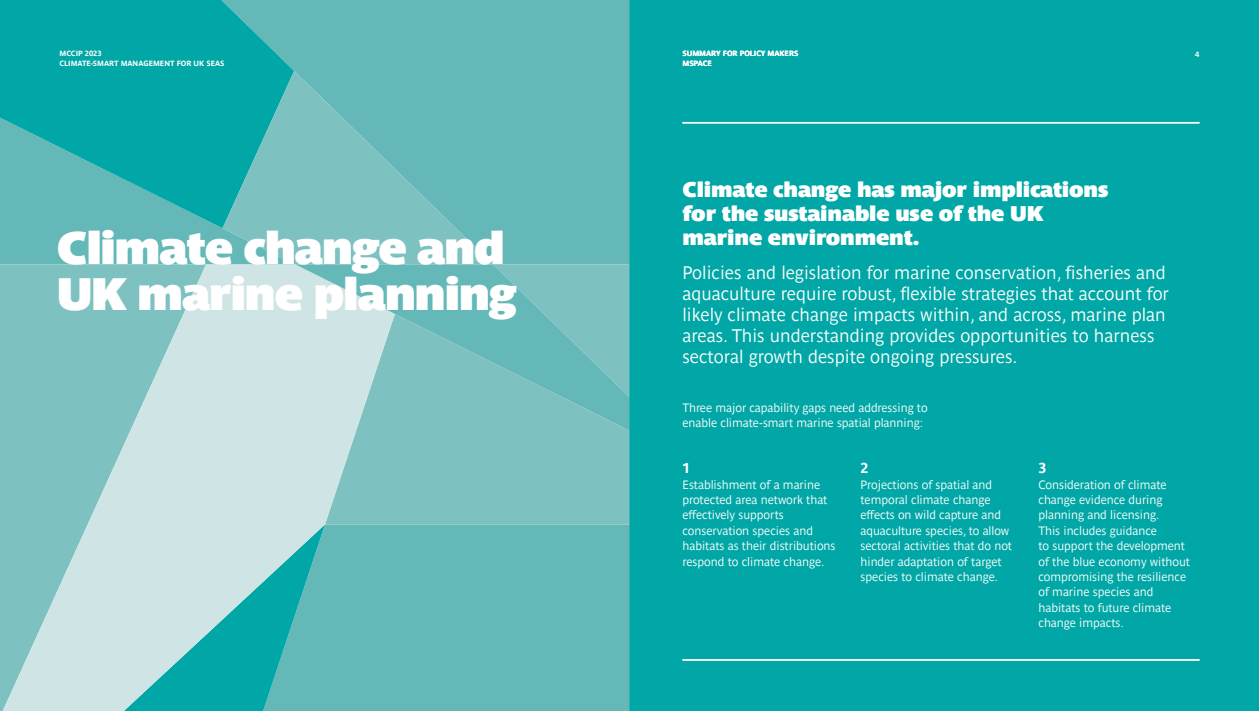
<style>
.page{position:relative;width:1259px;height:711px;background:#fff}
.page>*{position:absolute;margin:0;border:0;box-sizing:border-box;transform-origin:0 0}
.t1{font:700 45px/45px "Parisine Std Sombre";letter-spacing:-.025em;color:#fff}
.t2{font:700 21px/24px "Parisine Std Sombre";letter-spacing:-.005em;color:#fff}
.t3{font:18px/21px "Parisine Std Gris";color:#fff}
.t4{font:700 14.25px "Parisine Std";color:#fff}
.t5{font:12px/15.3px "Parisine Std Gris";letter-spacing:-.005em;color:#fff}
.t6{font:700 7.5px/9.8px "Parisine Std";letter-spacing:-.005em;color:#fff}
</style>
<div class="page">
<div style="left:629px;top:0;width:630px;height:710px;background:#00a7a6"></div>
<div style="left:395px;top:524px;width:234px;height:186px;background:#64b8b8"></div>
<div style="left:294px;top:0;width:335px;height:264px;background:#64b8b8"></div>
<div style="left:0;top:228px;width:222px;height:36px;background:#64b8b8"></div>
<svg style="left:0;top:0;width:294px;height:228px;background:#1aabaa"></svg>
<svg style="left:222px;top:71px;width:271px;height:193px;background:#66baba"></svg>
<div style="left:395px;top:430px;width:234px;height:94px;background:#7ec1c1"></div>
<svg style="left:0;top:264px;width:395px;height:446px;background:#97cfcf"></svg>
<svg style="left:295px;top:264px;width:334px;height:166px;background:#86c5c5"></svg>
<hr style="left:682px;top:659px;width:517px;height:1px;background:#fff">
<hr style="left:682px;top:122px;width:517px;height:1px;background:#fff">
<p class="t6" style="left:60px;top:49px;width:44px">MCCIP 2023</p>
<p class="t6" style="left:682px;top:49px;width:117px">SUMMARY FOR POLICY MAKERS<br>MSPACE</p>
<p class="t6" style="left:60px;top:59px;width:166px">CLIMATE-SMART MANAGEMENT FOR UK SEAS</p>
<p class="t6" style="left:1195px;top:49px;width:6px">4</p>
<h1 class="t1" style="left:57px;top:225px;width:461px">Climate change and<br>UK marine planning</h1>
<h2 class="t2" style="left:682px;top:177px;width:427px">Climate change has major implications for the sustainable use of the UK marine environment.</h2>
<p class="t3" style="left:682px;top:261px;width:488px">Policies and legislation for marine conservation, fisheries and aquaculture require robust, flexible strategies that account for likely climate change impacts within, and across, marine plan areas. This understanding provides opportunities to harness sectoral growth despite ongoing pressures.</p>
<p class="t5" style="left:682px;top:399px;width:247px">Three major capability gaps need addressing to enable climate-smart marine spatial planning:</p>
<p class="t4" style="left:682px;top:459px;width:9px">1</p>
<p class="t5" style="left:682px;top:476px;width:155px">Establishment of a marine protected area network that effectively supports conservation species and habitats as their distributions respond to climate change.</p>
<p class="t4" style="left:860px;top:459px;width:9px">2</p>
<p class="t5" style="left:860px;top:476px;width:153px">Projections of spatial and temporal climate change effects on wild capture and aquaculture species, to allow sectoral activities that do not hinder adaptation of target species to climate change.</p>
<p class="t4" style="left:1038px;top:459px;width:9px">3</p>
<p class="t5" style="left:1038px;top:476px;width:153px">Consideration of climate change evidence during planning and licensing.<br>This includes guidance<br>to support the development of the blue economy without compromising the resilience of marine species and habitats to future climate change impacts.</p>
</div>
